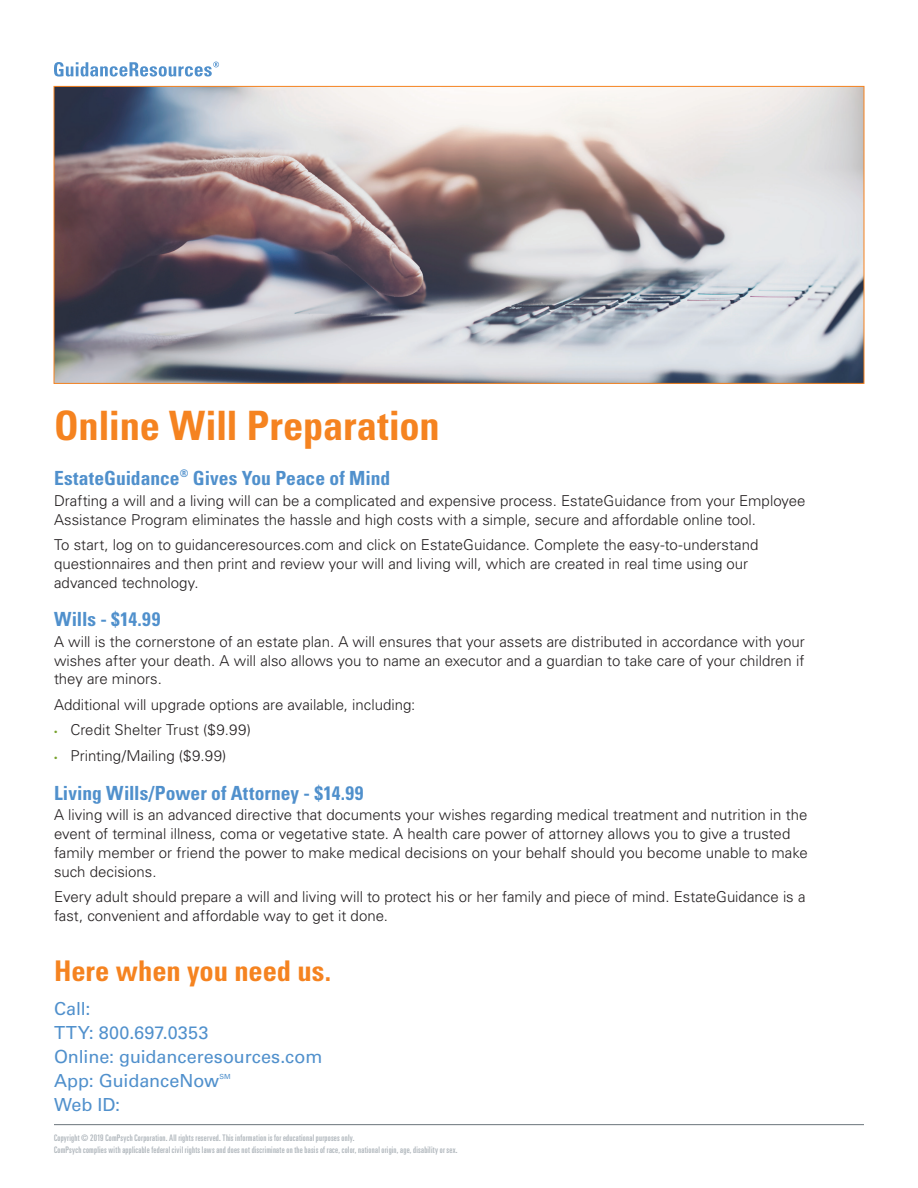
<style>
.page{position:relative;width:918px;height:1188px;background:#fff}
.page>*{position:absolute;margin:0;border:0;box-sizing:border-box;transform-origin:0 0}
.t1{font:700 condensed 40.5px "Univers LT Std";letter-spacing:-.005em;color:#f58320}
.t2{font:700 condensed 28.5px "Univers LT Std";letter-spacing:-.005em;color:#f58320}
.t3{font:700 condensed 19.5px "Univers LT Std";color:#5090cc}
.t4{font:18px/24px "Univers LT Std";color:#5090cc}
.t5{font:300 15px/18.8px "Univers LT Std";color:#231f20}
.t6{font:ultra-condensed 9px/12px "Univers LT Std";letter-spacing:.03em;color:#adb4ba}
.t7{font:7.05px "Univers LT Std";color:#5090cc}
.s1{font-family:"Myriad Pro";font-weight:400;font-size:12px;color:#78a22d}
</style>
<div class="page">
<img style="left:56px;top:88px;width:806px;height:294px">
<hr style="left:54px;top:1124px;width:810px;height:1px;background:#6a747b">
<svg style="left:54px;top:62px;width:165px;height:15px"></svg>
<h1 class="t1" style="left:54px;top:400px;width:387px">Online Will Preparation</h1>
<h3 class="t3" style="left:54px;top:466px;width:338px">EstateGuidance<sup>®</sup> Gives You Peace of Mind</h3>
<p class="t5" style="left:54px;top:491px;width:753px">Drafting a will and a living will can be a complicated and expensive process. EstateGuidance from your Employee<br>Assistance Program eliminates the hassle and high costs with a simple, secure and affordable online tool.</p>
<p class="t5" style="left:54px;top:535px;width:706px">To start, log on to guidanceresources.com and click on EstateGuidance. Complete the easy-to-understand questionnaires and then print and review your will and living will, which are created in real time using our advanced technology.</p>
<h3 class="t3" style="left:54px;top:607px;width:108px">Wills - $14.99</h3>
<p class="t5" style="left:54px;top:632px;width:752px;text-align:justify">A will is the cornerstone of an estate plan. A will ensures that your assets are distributed in accordance with your wishes after your death. A will also allows you to name an executor and a guardian to take care of your children if they are minors.</p>
<p class="t5" style="left:54px;top:695px;width:363px">Additional will upgrade options are available, including:</p>
<p class="t5" style="left:54px;top:721px;width:198px"><span class="s1">•</span> Credit Shelter Trust ($9.99)</p>
<p class="t5" style="left:54px;top:746px;width:174px"><span class="s1">•</span> Printing/Mailing ($9.99)</p>
<h3 class="t3" style="left:54px;top:781px;width:311px">Living Wills/Power of Attorney - $14.99</h3>
<p class="t5" style="left:54px;top:806px;width:755px">A living will is an advanced directive that documents your wishes regarding medical treatment and nutrition in the event of terminal illness, coma or vegetative state. A health care power of attorney allows you to give a trusted family member or friend the power to make medical decisions on your behalf should you become unable to make such decisions.</p>
<p class="t5" style="left:54px;top:887px;width:753px">Every adult should prepare a will and living will to protect his or her family and piece of mind. EstateGuidance is a fast, convenient and affordable way to get it done.</p>
<h2 class="t2" style="left:54px;top:953px;width:279px">Here when you need us.</h2>
<p class="t4" style="left:54px;top:997px;width:270px">Call:<br>TTY: 800.697.0353<br>Online: guidanceresources.com<br>App: GuidanceNow</p>
<p class="t7" style="left:219px;top:1072px;width:13px">SM</p>
<p class="t4" style="left:54px;top:1093px;width:68px">Web ID:</p>
<p class="t6" style="left:54px;top:1131px;width:405px">Copyright © 2019 ComPsych Corporation. All rights reserved. This information is for educational purposes only.<br>ComPsych complies with applicable federal civil rights laws and does not discriminate on the basis of race, color, national origin, age, disability or sex.</p>
</div>
